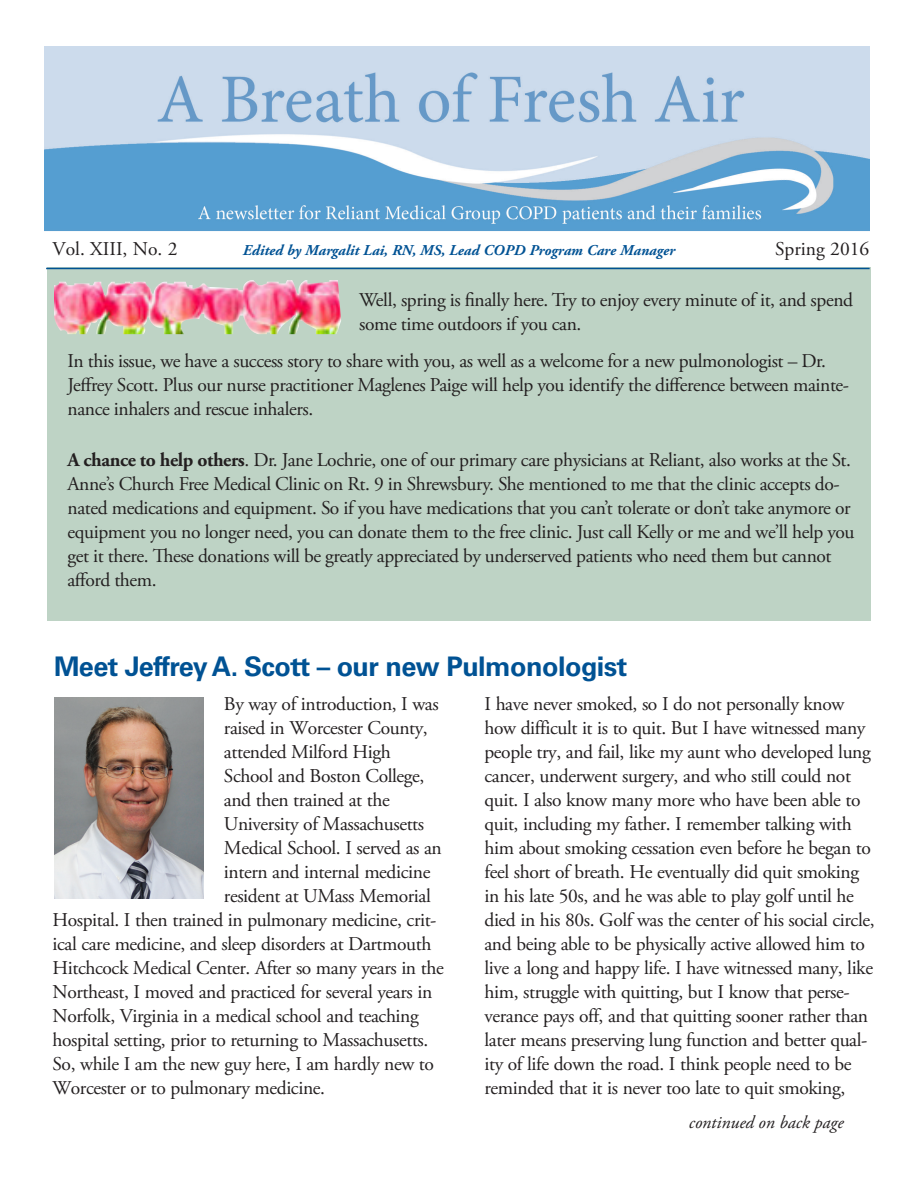
<style>
.page{position:relative;width:918px;height:1188px;background:#fff}
.page>*{position:absolute;margin:0;border:0;box-sizing:border-box;transform-origin:0 0}
.Headline{font:700 27px "Univers LT Std";letter-spacing:-.02em;color:#005294}
.body{font:19.5px/24px "Adobe Garamond Pro";letter-spacing:-.02em;color:#231f20}
.body-2{font:19.5px "Adobe Garamond Pro";color:#231f20}
.t1{font:italic 18px "Adobe Garamond Pro";color:#231f20}
.t2{font:italic 700 15px "Adobe Garamond Pro";color:#005294}
.s1{font-weight:700}
</style>
<div class="page">
<div style="left:47px;top:268px;width:824px;height:353px;background:#bed3c5"></div>
<img style="left:45px;top:46px;width:825px;height:185px">
<hr style="left:46px;top:268px;width:824px;height:1px;background:#005294">
<img style="left:54px;top:698px;width:150px;height:200px">
<img style="left:54px;top:280px;width:287px;height:54px">
<p class="body-2" style="left:53px;top:237px;width:126px">Vol. XIII, No. 2</p>
<p class="body-2" style="left:775px;top:237px;width:96px">Spring 2016</p>
<p class="t2" style="left:243px;top:242px;width:434px">Edited by Margalit Lai, RN, MS, Lead COPD Program Care Manager</p>
<p class="body" style="left:359px;top:288px;width:496px">Well, spring is finally here. Try to enjoy every minute of it, and spend some time outdoors if you can.</p>
<p class="body" style="left:68px;top:350px;width:783px">In this issue, we have a success story to share with you, as well as a welcome for a new pulmonologist – Dr.<br>Jeffrey Scott. Plus our nurse practitioner Maglenes Paige will help you identify the difference between mainte&shy;nance inhalers and rescue inhalers.</p>
<p class="body" style="left:68px;top:449px;width:789px"><span class="s1">A chance to help others</span>. Dr. Jane Lochrie, one of our primary care physicians at Reliant, also works at the St.<br>Anne’s Church Free Medical Clinic on Rt. 9 in Shrewsbury. She mentioned to me that the clinic accepts do&shy;nated medications and equipment. So if you have medications that you can’t tolerate or don’t take anymore or equipment you no longer need, you can donate them to the free clinic. Just call Kelly or me and we’ll help you get it there. These donations will be greatly appreciated by underserved patients who need them but cannot afford them.</p>
<p class="Headline" style="left:54px;top:651px;width:575px">Meet Jeffrey A. Scott – our new Pulmonologist</p>
<p class="body" style="left:224px;top:692px;width:216px">By way of introduction, I was</p>
<p class="body" style="left:224px;top:716px;width:205px">raised in Worcester County,</p>
<p class="body" style="left:224px;top:740px;width:168px">attended Milford High</p>
<p class="body" style="left:224px;top:764px;width:202px">School and Boston College,</p>
<p class="body" style="left:224px;top:788px;width:167px">and then trained at the</p>
<p class="body" style="left:224px;top:812px;width:202px">University of Massachusetts</p>
<p class="body" style="left:224px;top:836px;width:219px">Medical School. I served as an</p>
<p class="body" style="left:224px;top:860px;width:208px">intern and internal medicine</p>
<p class="body" style="left:224px;top:884px;width:208px">resident at UMass Memorial</p>
<p class="body" style="left:52px;top:908px;width:386px">Hospital. I then trained in pulmonary medicine, crit-</p>
<p class="body" style="left:52px;top:932px;width:381px">ical care medicine, and sleep disorders at Dartmouth</p>
<p class="body" style="left:52px;top:956px;width:393px">Hitchcock Medical Center. After so many years in the</p>
<p class="body" style="left:52px;top:980px;width:381px">Northeast, I moved and practiced for several years in</p>
<p class="body" style="left:52px;top:1004px;width:368px">Norfolk, Virginia in a medical school and teaching</p>
<p class="body" style="left:52px;top:1028px;width:377px">hospital setting, prior to returning to Massachusetts.</p>
<p class="body" style="left:52px;top:1052px;width:383px">So, while I am the new guy here, I am hardly new to</p>
<p class="body" style="left:52px;top:1076px;width:274px">Worcester or to pulmonary medicine.</p>
<p class="body" style="left:484px;top:692px;width:392px">I have never smoked, so I do not personally know how difficult it is to quit. But I have witnessed many people try, and fail, like my aunt who developed lung cancer, underwent surgery, and who still could not quit. I also know many more who have been able to quit, including my father. I remember talking with him about smoking cessation even before he began to feel short of breath. He eventually did quit smoking in his late 50s, and he was able to play golf until he died in his 80s. Golf was the center of his social circle, and being able to be physically active allowed him to live a long and happy life. I have witnessed many, like him, struggle with quitting, but I know that perse&shy;verance pays off, and that quitting sooner rather than later means preserving lung function and better qual&shy;ity of life down the road. I think people need to be reminded that it is never too late to quit smoking,</p>
<p class="t1" style="left:689px;top:1112px;width:156px">continued on back page</p>
</div>
